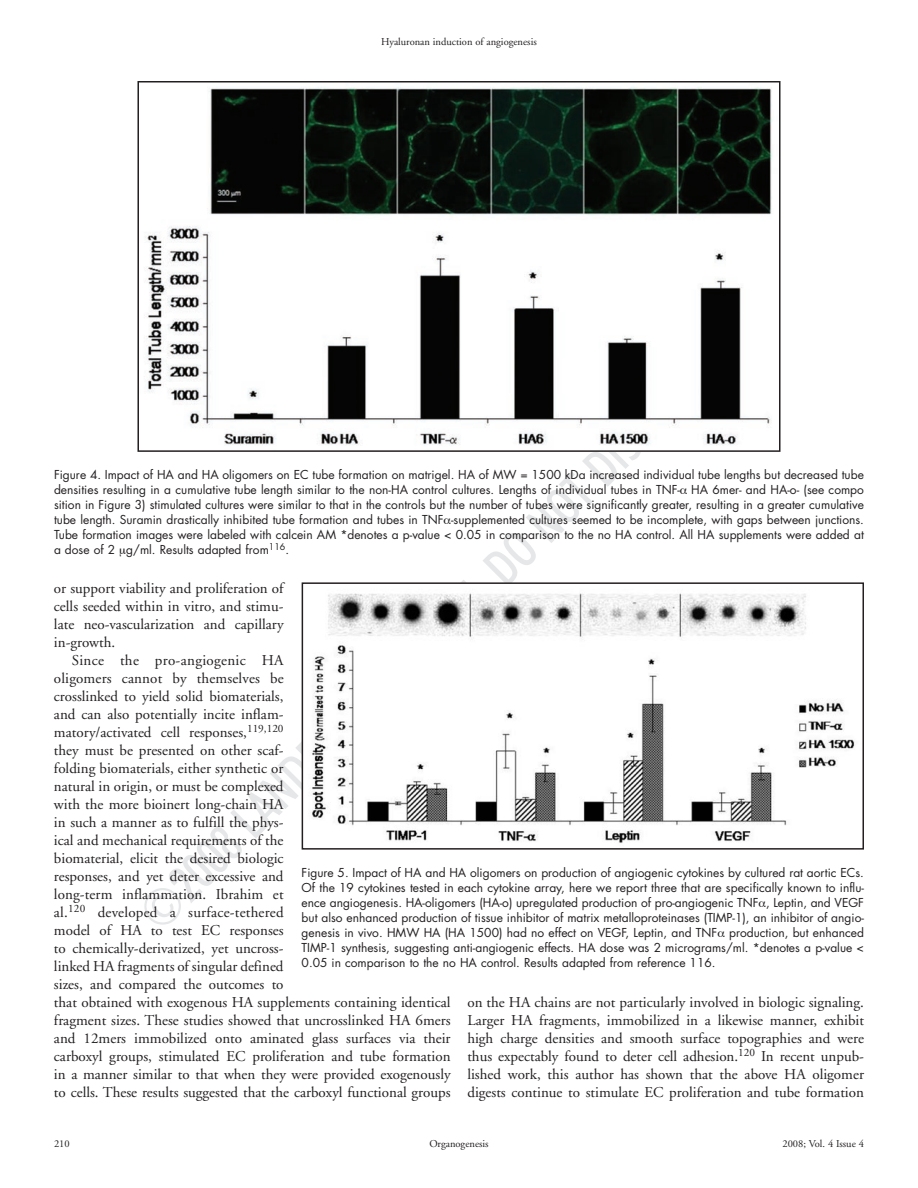
<style>
.page{position:relative;width:918px;height:1188px;background:#fff}
.page>*{position:absolute;margin:0;border:0;box-sizing:border-box;transform-origin:0 0}
.t1{font:15px/18px "Adobe Garamond";color:#231f20;text-align:justify}
.t2{font:12px/15px "Futura";color:#231f20;text-align:justify}
.t3{font:10.5px "Adobe Garamond";color:#231f20}
</style>
<div class="page">
<img style="left:145px;top:87px;width:627px;height:359px">
<div style="left:137px;top:81px;width:644px;height:371px;border:2px solid #231f20"></div>
<img style="left:312px;top:593px;width:543px;height:250px">
<div style="left:302px;top:582px;width:562px;height:268px;border:2px solid #231f20"></div>
<p class="t3" style="left:381px;top:36px;width:157px">Hyaluronan induction of angiogenesis</p>
<p class="t2" style="left:54px;top:467px;width:812px">Figure 4. Impact of HA and HA oligomers on EC tube formation on matrigel. HA of MW = 1500 kDa increased individual tube lengths but decreased tube densities resulting in a cumulative tube length similar to the non-HA control cultures. Lengths of individual tubes in TNF- HA 6mer- and HA-o- (see compo sition in Figure 3) stimulated cultures were similar to that in the controls but the number of tubes were significantly greater, resulting in a greater cumulative tube length. Suramin drastically inhibited tube formation and tubes in TNF -supplemented cultures seemed to be incomplete, with gaps between junctions.<br>Tube formation images were labeled with calcein AM *denotes a p-value &lt; 0.05 in comparison to the no HA control. All HA supplements were added at a dose of 2 g/ml. Results adapted from<sup>116</sup>.</p>
<p class="t1" style="left:54px;top:580px;width:231px">or support viability and proliferation of cells seeded within in vitro, and stimu&shy;late neo-vascularization and capillary in-growth.</p>
<p class="t1" style="left:54px;top:652px;width:398px;text-align:left;text-indent:18px">Since the pro-angiogenic HA<br>oligomers cannot by themselves be<br>crosslinked to yield solid biomaterials,<br>and can also potentially incite inflam-<br>matory/activated cell responses,<sup>119,120<br></sup>they must be presented on other scaf-<br>folding biomaterials, either synthetic or<br>natural in origin, or must be complexed<br>with the more bioinert long-chain HA<br>in such a manner as to fulfill the phys-<br>ical and mechanical requirements of the<br>biomaterial, elicit the desired biologic<br>responses, and yet deter excessive and<br>long-term inflammation. Ibrahim et<br>al.<sup>120</sup> developed a surface-tethered<br>model of HA to test EC responses<br>to chemically-derivatized, yet uncross-<br>linked HA fragments of singular defined<br>sizes, and compared the outcomes to<br>that obtained with exogenous HA supplements containing identical fragment sizes. These studies showed that uncrosslinked HA 6mers and 12mers immobilized onto aminated glass surfaces via their carboxyl groups, stimulated EC proliferation and tube formation in a manner similar to that when they were provided exogenously to cells. These results suggested that the carboxyl functional groups</p>
<p class="t2" style="left:302px;top:865px;width:564px">Figure 5. Impact of HA and HA oligomers on production of angiogenic cytokines by cultured rat aortic ECs.<br>Of the 19 cytokines tested in each cytokine array, here we report three that are specifically known to influ&shy;ence angiogenesis. HA-oligomers (HA-o) upregulated production of pro-angiogenic TNF , Leptin, and VEGF but also enhanced production of tissue inhibitor of matrix metalloproteinases (TIMP-1), an inhibitor of angio&shy;genesis in vivo. HMW HA (HA 1500) had no effect on VEGF, Leptin, and TNF production, but enhanced TIMP-1 synthesis, suggesting anti-angiogenic effects. HA dose was 2 micrograms/ml. *denotes a p-value &lt; 0.05 in comparison to the no HA control. Results adapted from reference 116.</p>
<p class="t1" style="left:467px;top:994px;width:398px">on the HA chains are not particularly involved in biologic signaling.<br>Larger HA fragments, immobilized in a likewise manner, exhibit high charge densities and smooth surface topographies and were thus expectably found to deter cell adhesion.<sup>120</sup> In recent unpub&shy;lished work, this author has shown that the above HA oligomer digests continue to stimulate EC proliferation and tube formation</p>
<p class="t3" style="left:54px;top:1138px;width:17px">210</p>
<p class="t3" style="left:429px;top:1138px;width:61px">Organogenesis</p>
<p class="t3" style="left:782px;top:1138px;width:83px">2008; Vol. 4 Issue 4</p>
</div>
